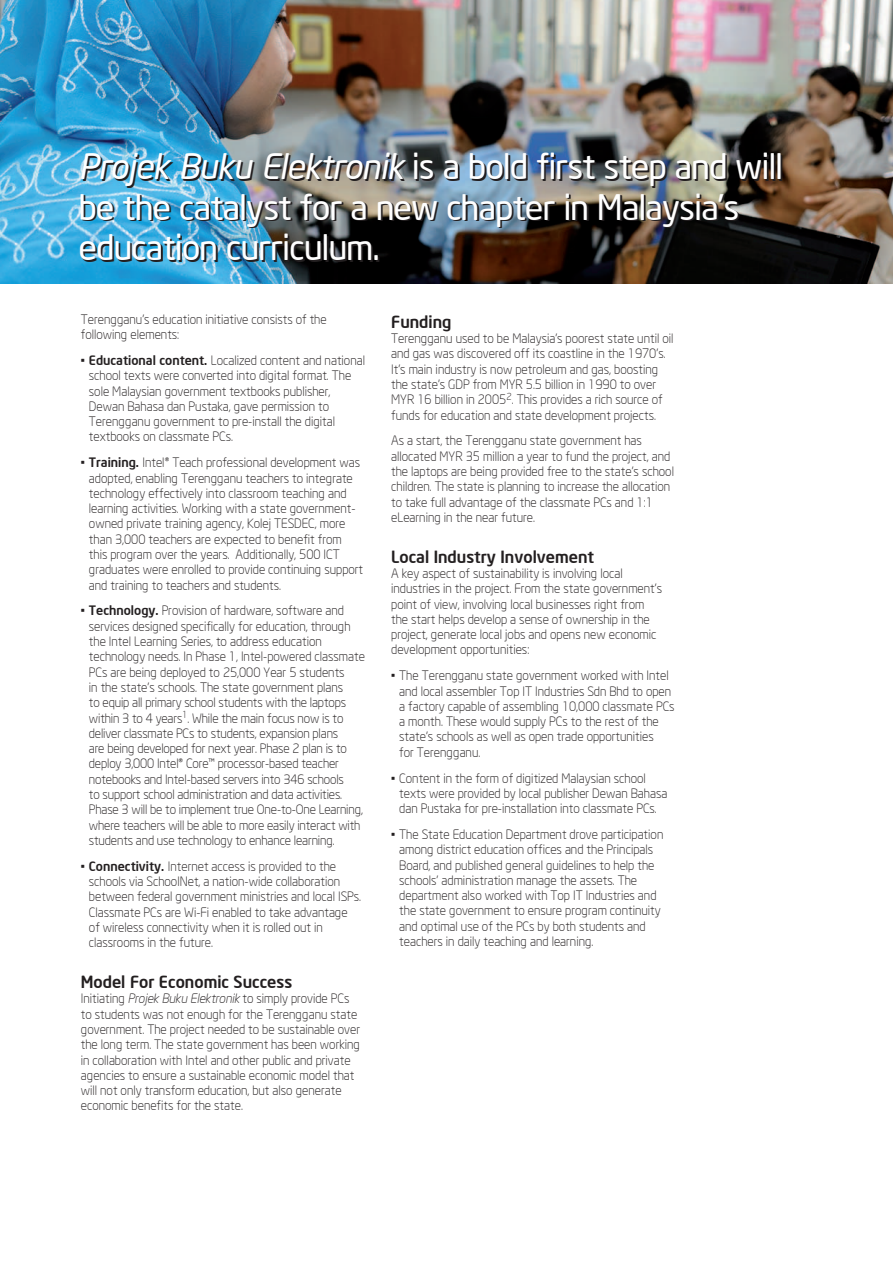
<style>
.page{position:relative;width:893px;height:1263px;background:#fff}
.page>*{position:absolute;margin:0;border:0;box-sizing:border-box;transform-origin:0 0}
.t1{font:34.5px/40.5px "Neo Sans Intel";letter-spacing:-.015em;color:#fff}
.t2{font:500 16.5px "Neo Sans Intel";color:#231f20}
.t3{font:300 12.75px/15.3px "Neo Sans Intel";color:#231f20}
.s1{font-style:italic}
.s2{font-weight:500}
</style>
<div class="page">
<img style="left:0;top:0;width:892px;height:283px">
<h1 class="t1" style="left:79px;top:145px;width:705px"><span class="s1">Projek Buku Elektronik</span> is a bold first step and will be the catalyst for a new chapter in Malaysia’s education curriculum.</h1>
<p class="t3" style="left:81px;top:311px;width:247px">Terengganu’s education initiative consists of the following elements:</p>
<p class="t3" style="left:89px;top:352px;width:277px;text-indent:-8px">• <span class="s2">Educational content.</span> Localized content and national school texts were converted into digital format. The sole Malaysian government textbooks publisher, Dewan Bahasa dan Pustaka, gave permission to Terengganu government to pre-install the digital textbooks on classmate PCs.</p>
<p class="t3" style="left:89px;top:454px;width:276px;text-indent:-8px">• <span class="s2">Training.</span> Intel® Teach professional development was adopted, enabling Terengganu teachers to integrate technology effectively into classroom teaching and learning activities. Working with a state government&shy;owned private training agency, Kolej TESDEC, more than 3,000 teachers are expected to benefit from this program over the years. Additionally, 500 ICT graduates were enrolled to provide continuing support and training to teachers and students.</p>
<p class="t3" style="left:89px;top:603px;width:277px;text-indent:-8px">• <span class="s2">Technology.</span> Provision of hardware, software and services designed specifically for education, through the Intel Learning Series, to address education technology needs. In Phase 1, Intel-powered classmate PCs are being deployed to 25,000 Year 5 students<br>in the state’s schools. The state government plans<br>to equip all primary school students with the laptops within 3 to 4 years<sup>1</sup>. While the main focus now is to deliver classmate PCs to students, expansion plans<br>are being developed for next year. Phase 2 plan is to deploy 3,000 Intel® Core™ processor-based teacher notebooks and Intel-based servers into 346 schools<br>to support school administration and data activities.<br>Phase 3 will be to implement true One-to-One Learning, where teachers will be able to more easily interact with students and use technology to enhance learning.</p>
<p class="t3" style="left:89px;top:858px;width:274px;text-indent:-8px">• <span class="s2">Connectivity.</span> Internet access is provided to the schools via SchoolNet, a nation-wide collaboration between federal government ministries and local ISPs.<br>Classmate PCs are Wi-Fi enabled to take advantage of wireless connectivity when it is rolled out in classrooms in the future.</p>
<p class="t2" style="left:81px;top:971px;width:213px">Model For Economic Success</p>
<p class="t3" style="left:81px;top:991px;width:281px">Initiating <span class="s1">Projek Buku Elektronik</span> to simply provide PCs to students was not enough for the Terengganu state government. The project needed to be sustainable over the long term. The state government has been working in collaboration with Intel and other public and private agencies to ensure a sustainable economic model that will not only transform education, but also generate economic benefits for the state.</p>
<p class="t2" style="left:391px;top:311px;width:62px">Funding</p>
<p class="t3" style="left:391px;top:330px;width:284px">Terengganu used to be Malaysia’s poorest state until oil and gas was discovered off its coastline in the 1970’s.<br>It’s main industry is now petroleum and gas, boosting the state’s GDP from MYR 5.5 billion in 1990 to over MYR 16 billion in 2005<sup>2</sup>. This provides a rich source of funds for education and state development projects.</p>
<p class="t3" style="left:391px;top:433px;width:284px">As a start, the Terengganu state government has allocated MYR 35 million a year to fund the project, and the laptops are being provided free to the state’s school children. The state is planning to increase the allocation to take full advantage of the classmate PCs and 1:1 eLearning in the near future.</p>
<p class="t2" style="left:391px;top:546px;width:204px">Local Industry Involvement</p>
<p class="t3" style="left:391px;top:565px;width:272px">A key aspect of sustainability is involving local industries in the project. From the state government’s point of view, involving local businesses right from the start helps develop a sense of ownership in the project, generate local jobs and opens new economic development opportunities:</p>
<p class="t3" style="left:399px;top:667px;width:277px;text-indent:-8px">• The Terengganu state government worked with Intel and local assembler Top IT Industries Sdn Bhd to open a factory capable of assembling 10,000 classmate PCs a month. These would supply PCs to the rest of the state’s schools as well as open trade opportunities<br>for Terengganu.</p>
<p class="t3" style="left:399px;top:770px;width:270px;text-indent:-8px">• Content in the form of digitized Malaysian school texts were provided by local publisher Dewan Bahasa dan Pustaka for pre-installation into classmate PCs.</p>
<p class="t3" style="left:399px;top:826px;width:265px;text-indent:-8px">• The State Education Department drove participation among district education offices and the Principals Board, and published general guidelines to help the schools’ administration manage the assets. The department also worked with Top IT Industries and the state government to ensure program continuity and optimal use of the PCs by both students and teachers in daily teaching and learning.</p>
</div>
